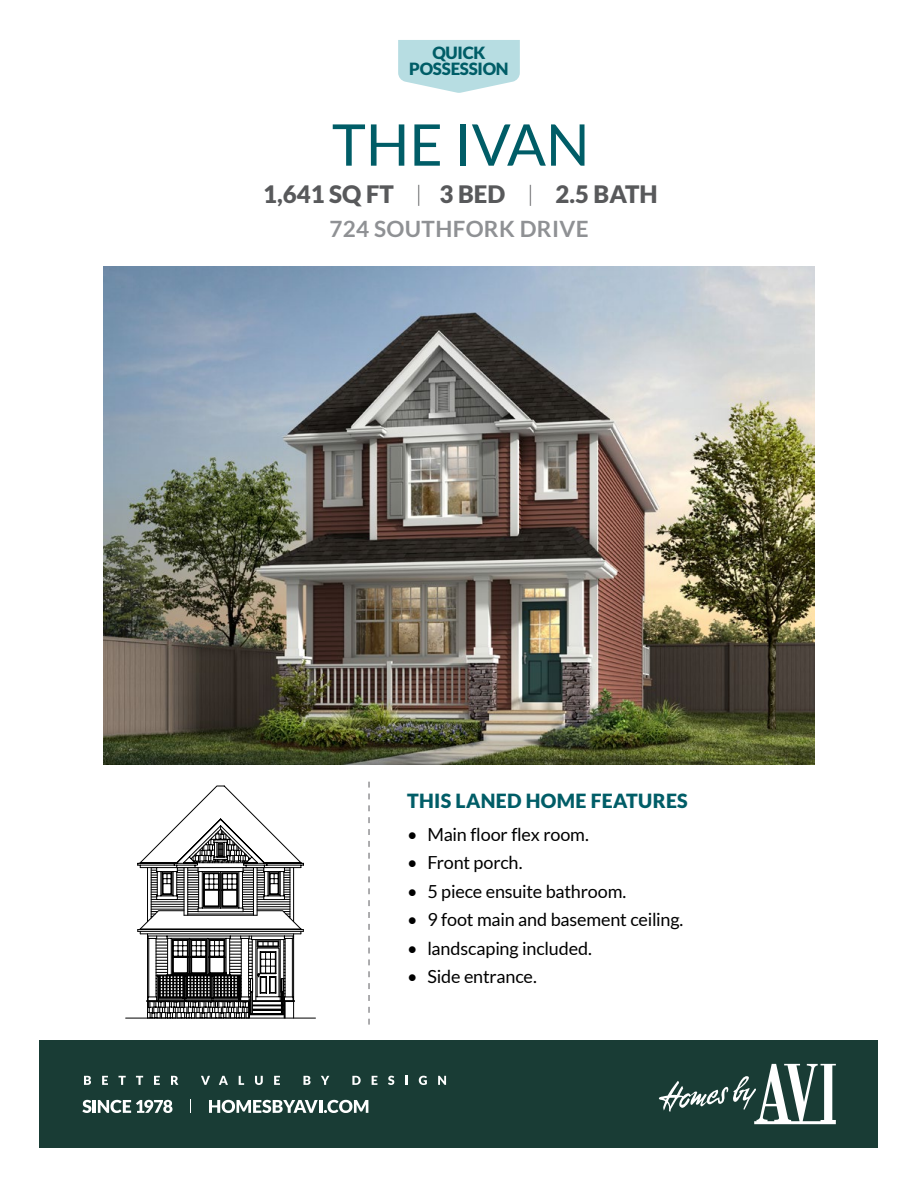
<style>
.page{position:relative;width:918px;height:1188px;background:#fff}
.page>*{position:absolute;margin:0;border:0;box-sizing:border-box;transform-origin:0 0}
._01_Header{font:57.6px "Lato";color:#005d67}
.t1{font:900 24px "Lato";color:#58595b}
._03_Address{font:700 22.5px "Lato";letter-spacing:.015em;color:#8f9194}
._04_Features{font:900 19.5px "Lato";letter-spacing:.015em;color:#005d67}
.t2{font:18px "Lato";letter-spacing:-.01em;color:#000}
.t3{font:900 16.8px "Lato";letter-spacing:-.015em;color:#005d67}
.s1{font-weight:300;font-size:22.5px}
</style>
<div class="page">
<div style="left:40px;top:1040px;width:838px;height:108px;background:#193c35"></div>
<svg style="left:659px;top:1064px;width:177px;height:60px"></svg>
<svg style="left:84px;top:1076px;width:7px;height:9px"></svg>
<svg style="left:102px;top:1076px;width:6px;height:9px"></svg>
<svg style="left:119px;top:1076px;width:7px;height:9px"></svg>
<svg style="left:136px;top:1076px;width:7px;height:9px"></svg>
<svg style="left:154px;top:1076px;width:6px;height:9px"></svg>
<svg style="left:171px;top:1076px;width:7px;height:9px"></svg>
<svg style="left:201px;top:1076px;width:9px;height:9px"></svg>
<svg style="left:219px;top:1076px;width:9px;height:9px"></svg>
<svg style="left:239px;top:1076px;width:5px;height:9px"></svg>
<svg style="left:255px;top:1076px;width:8px;height:9px"></svg>
<svg style="left:274px;top:1076px;width:6px;height:9px"></svg>
<svg style="left:303px;top:1076px;width:8px;height:9px"></svg>
<svg style="left:321px;top:1076px;width:8px;height:9px"></svg>
<svg style="left:352px;top:1076px;width:9px;height:9px"></svg>
<svg style="left:372px;top:1076px;width:5px;height:9px"></svg>
<svg style="left:388px;top:1076px;width:6px;height:9px"></svg>
<svg style="left:406px;top:1076px;width:2px;height:9px"></svg>
<svg style="left:419px;top:1076px;width:8px;height:9px"></svg>
<svg style="left:438px;top:1076px;width:8px;height:9px"></svg>
<svg style="left:82px;top:1100px;width:90px;height:13px"></svg>
<svg style="left:209px;top:1100px;width:159px;height:13px"></svg>
<svg style="left:190px;top:1100px;width:1px;height:13px"></svg>
<svg style="left:398px;top:40px;width:122px;height:53px;background:#c0e1e5"></svg>
<img style="left:104px;top:266px;width:710px;height:499px">
<svg style="left:368px;top:782px;width:2px;height:243px"></svg>
<hr style="left:126px;top:1018px;width:189px;height:1px;background:#000">
<svg style="left:137px;top:785px;width:167px;height:234px"></svg>
<p class="t3" style="left:432px;top:43px;width:55px">QUICK</p>
<p class="t3" style="left:409px;top:59px;width:101px">POSSESSION</p>
<p class="_01_Header" style="left:332px;top:113px;width:259px">THE IVAN</p>
<p class="t1" style="left:263px;top:180px;width:396px">1,641 SQ FT <span class="s1">|</span> 3 BED <span class="s1">|</span> 2.5 BATH</p>
<p class="_03_Address" style="left:329px;top:216px;width:261px">724 SOUTHFORK DRIVE</p>
<p class="_04_Features" style="left:407px;top:790px;width:282px">THIS LANED HOME FEATURES</p>
<p class="t2" style="left:407px;top:824px;width:183px">• Main floor flex room.</p>
<p class="t2" style="left:407px;top:853px;width:117px">• Front porch.</p>
<p class="t2" style="left:407px;top:881px;width:221px">• 5 piece ensuite bathroom.</p>
<p class="t2" style="left:407px;top:910px;width:278px">• 9 foot main and basement ceiling.</p>
<p class="t2" style="left:407px;top:938px;width:186px">• landscaping included.</p>
<p class="t2" style="left:407px;top:967px;width:131px">• Side entrance.</p>
</div>
